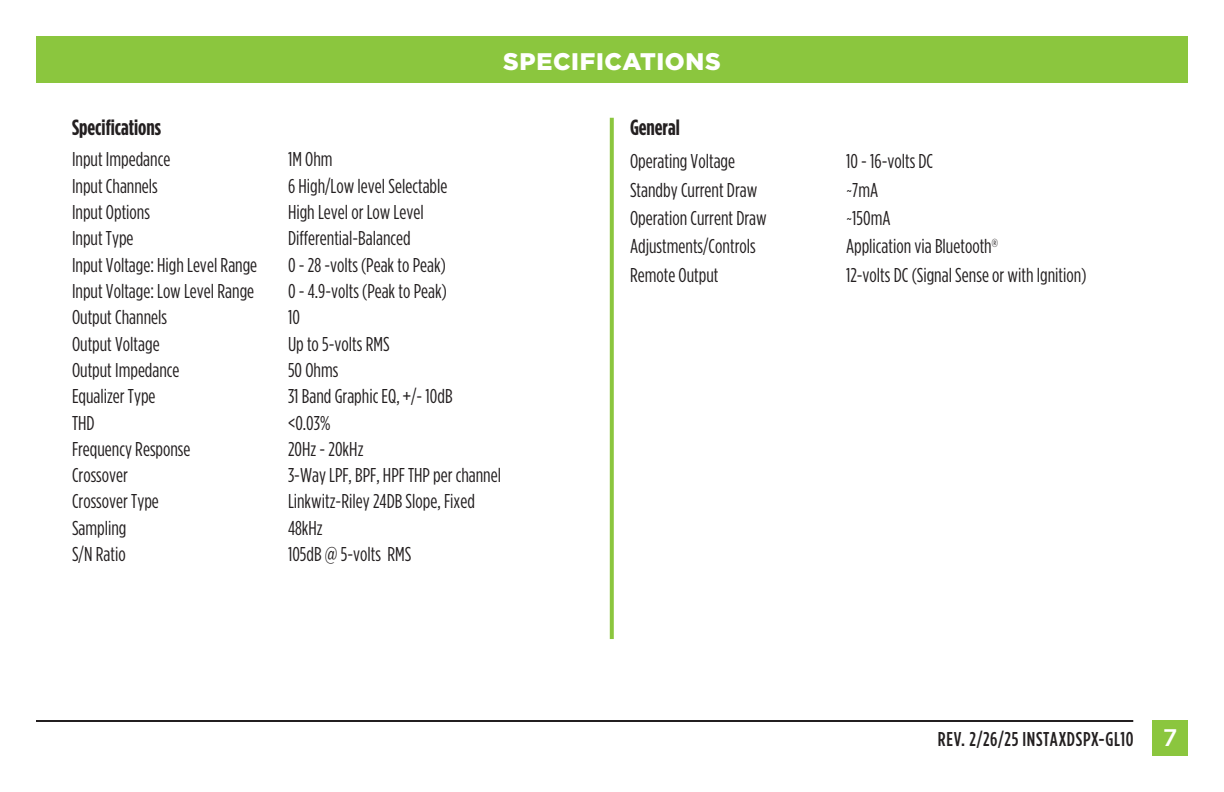
<style>
.page{position:relative;width:1224px;height:792px;background:#fff}
.page>*{position:absolute;margin:0;border:0;box-sizing:border-box;transform-origin:0 0}
.t1{font:900 24px "Gotham";letter-spacing:.025em;color:#fff}
.Figure_X{font:700 22px "Gotham Condensed";color:#231f20}
.Figure_X-2{font:20px "Gotham Condensed";color:#231f20}
.t2{font:500 20px "Gotham Condensed";letter-spacing:.03em;color:#231f20}
.s1{font-family:"Gotham";font-size:24px;color:#fff}
</style>
<div class="page">
<div style="left:36px;top:36px;width:1152px;height:46px;background:#8bc63e"></div>
<div style="left:1152px;top:720px;width:36px;height:36px;background:#8bc63e"></div>
<hr style="left:36px;top:720px;width:1097px;height:2px;background:#231f20">
<svg style="left:610px;top:118px;width:4px;height:521px;background:#90c847"></svg>
<p class="t1" style="left:503px;top:48px;width:219px">SPECIFICATIONS</p>
<p class="Figure_X" style="left:72px;top:115px;width:91px">Specifications</p>
<p class="Figure_X-2" style="left:72px;top:149px;width:100px">Input Impedance</p>
<p class="Figure_X-2" style="left:288px;top:149px;width:46px">1M Ohm</p>
<p class="Figure_X-2" style="left:72px;top:175px;width:87px">Input Channels</p>
<p class="Figure_X-2" style="left:288px;top:175px;width:161px">6 High/Low level Selectable</p>
<p class="Figure_X-2" style="left:72px;top:201px;width:80px">Input Options</p>
<p class="Figure_X-2" style="left:288px;top:201px;width:137px">High Level or Low Level</p>
<p class="Figure_X-2" style="left:72px;top:228px;width:63px">Input Type</p>
<p class="Figure_X-2" style="left:288px;top:228px;width:124px">Differential-Balanced</p>
<p class="Figure_X-2" style="left:72px;top:254px;width:187px">Input Voltage: High Level Range</p>
<p class="Figure_X-2" style="left:288px;top:254px;width:159px">0 - 28 -volts (Peak to Peak)</p>
<p class="Figure_X-2" style="left:72px;top:280px;width:184px">Input Voltage: Low Level Range</p>
<p class="Figure_X-2" style="left:288px;top:280px;width:160px">0 - 4.9-volts (Peak to Peak)</p>
<p class="Figure_X-2" style="left:72px;top:307px;width:97px">Output Channels</p>
<p class="Figure_X-2" style="left:288px;top:307px;width:13px">10</p>
<p class="Figure_X-2" style="left:72px;top:333px;width:89px">Output Voltage</p>
<p class="Figure_X-2" style="left:288px;top:333px;width:103px">Up to 5-volts RMS</p>
<p class="Figure_X-2" style="left:72px;top:359px;width:109px">Output Impedance</p>
<p class="Figure_X-2" style="left:288px;top:359px;width:52px">50 Ohms</p>
<p class="Figure_X-2" style="left:72px;top:385px;width:85px">Equalizer Type</p>
<p class="Figure_X-2" style="left:288px;top:385px;width:166px">31 Band Graphic EQ, +/- 10dB</p>
<p class="Figure_X-2" style="left:72px;top:412px;width:24px">THD</p>
<p class="Figure_X-2" style="left:288px;top:412px;width:44px">&lt;0.03%</p>
<p class="Figure_X-2" style="left:72px;top:438px;width:120px">Frequency Response</p>
<p class="Figure_X-2" style="left:288px;top:438px;width:77px">20Hz - 20kHz</p>
<p class="Figure_X-2" style="left:72px;top:464px;width:57px">Crossover</p>
<p class="Figure_X-2" style="left:288px;top:464px;width:215px">3-Way LPF, BPF, HPF THP per channel</p>
<p class="Figure_X-2" style="left:72px;top:491px;width:88px">Crossover Type</p>
<p class="Figure_X-2" style="left:288px;top:491px;width:188px">Linkwitz-Riley 24DB Slope, Fixed</p>
<p class="Figure_X-2" style="left:72px;top:517px;width:56px">Sampling</p>
<p class="Figure_X-2" style="left:288px;top:517px;width:36px">48kHz</p>
<p class="Figure_X-2" style="left:72px;top:543px;width:55px">S/N Ratio</p>
<p class="Figure_X-2" style="left:288px;top:543px;width:125px">105dB @ 5-volts RMS</p>
<p class="Figure_X" style="left:630px;top:115px;width:51px">General</p>
<p class="Figure_X-2" style="left:630px;top:151px;width:107px">Operating Voltage</p>
<p class="Figure_X-2" style="left:846px;top:151px;width:89px">10 - 16-volts DC</p>
<p class="Figure_X-2" style="left:630px;top:179px;width:129px">Standby Current Draw</p>
<p class="Figure_X-2" style="left:846px;top:179px;width:34px">~7mA</p>
<p class="Figure_X-2" style="left:630px;top:207px;width:138px">Operation Current Draw</p>
<p class="Figure_X-2" style="left:846px;top:207px;width:46px">~150mA</p>
<p class="Figure_X-2" style="left:630px;top:236px;width:127px">Adjustments/Controls</p>
<p class="Figure_X-2" style="left:846px;top:236px;width:153px">Application via Bluetooth<sup>®</sup></p>
<p class="Figure_X-2" style="left:630px;top:264px;width:90px">Remote Output</p>
<p class="Figure_X-2" style="left:846px;top:264px;width:242px">12-volts DC (Signal Sense or with lgnition)</p>
<p class="t2" style="left:938px;top:728px;width:241px">REV. 2/26/25 INSTAXDSPX-GL10 <span class="s1">7</span></p>
</div>
